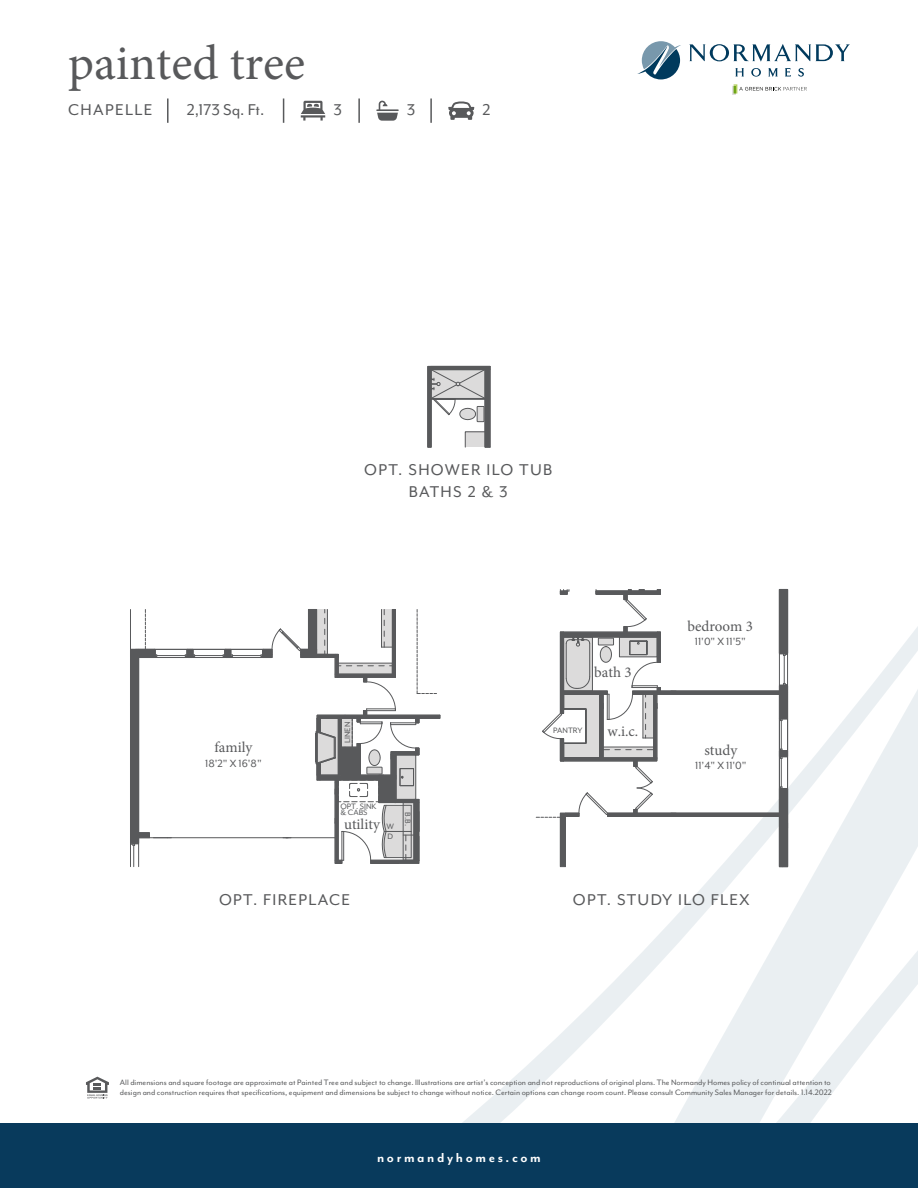
<style>
.page{position:relative;width:918px;height:1188px;background:#fff}
.page>*{position:absolute;margin:0;border:0;box-sizing:border-box;transform-origin:0 0}
.t1{font:49.5px "Minion Pro";color:#58595b}
.t2{font:18px/21.6px "Mr Eaves Mod OT";letter-spacing:.075em;color:#58595b;text-align:center}
.t3{font:15px "Minion Pro";color:#58595b}
.t4{font:700 15px "Mr Eaves Mod OT";letter-spacing:.175em;color:#fff}
.t5{font:12px "Mr Eaves Mod OT";color:#58595b}
.t6{font:9px/6.8px "Mr Eaves Mod OT";color:#58595b}
</style>
<div class="page">
<svg style="left:637px;top:41px;width:44px;height:38px"></svg>
<svg style="left:732px;top:84px;width:75px;height:11px"></svg>
<svg style="left:689px;top:44px;width:161px;height:18px"></svg>
<svg style="left:735px;top:68px;width:9px;height:8px"></svg>
<svg style="left:751px;top:68px;width:10px;height:9px"></svg>
<svg style="left:768px;top:68px;width:10px;height:9px"></svg>
<svg style="left:785px;top:68px;width:6px;height:8px"></svg>
<svg style="left:798px;top:68px;width:6px;height:9px"></svg>
<svg style="left:440px;top:588px;width:478px;height:535px"></svg>
<div style="left:0;top:1123px;width:918px;height:65px;background:#083a5c"></div>
<svg style="left:130px;top:609px;width:310px;height:258px"></svg>
<hr style="left:338px;top:674px;width:58px;height:3px;background:#58595b">
<hr style="left:392px;top:609px;width:4px;height:66px;background:#58595b">
<svg style="left:536px;top:589px;width:252px;height:278px"></svg>
<hr style="left:608px;top:813px;width:172px;height:3px;background:#58595b">
<div style="left:779px;top:789px;width:9px;height:78px;background:#58595b"></div>
<div style="left:779px;top:751px;width:9px;height:6px;background:#58595b"></div>
<div style="left:779px;top:686px;width:9px;height:33px;background:#58595b"></div>
<div style="left:779px;top:589px;width:9px;height:64px;background:#58595b"></div>
<svg style="left:428px;top:370px;width:62px;height:78px"></svg>
<hr style="left:428px;top:366px;width:3px;height:81px;background:#58595b">
<hr style="left:430px;top:366px;width:60px;height:4px;background:#58595b">
<div style="left:485px;top:369px;width:5px;height:78px;background:#58595b"></div>
<svg style="left:86px;top:1077px;width:23px;height:22px"></svg>
<svg style="left:301px;top:101px;width:24px;height:20px"></svg>
<svg style="left:283px;top:98px;width:1px;height:25px"></svg>
<hr style="left:358px;top:98px;width:2px;height:25px;background:#58595b">
<hr style="left:430px;top:98px;width:2px;height:25px;background:#58595b">
<svg style="left:376px;top:101px;width:23px;height:20px"></svg>
<svg style="left:448px;top:101px;width:26px;height:19px"></svg>
<hr style="left:167px;top:98px;width:2px;height:25px;background:#58595b">
<h1 class="t1" style="left:68px;top:30px;width:239px">painted tree</h1>
<h2 class="t2" style="left:68px;top:99px;width:86px">CHAPELLE</h2>
<h2 class="t2" style="left:187px;top:99px;width:79px">2,173 Sq. Ft.</h2>
<h2 class="t2" style="left:333px;top:99px;width:10px">3</h2>
<h2 class="t2" style="left:407px;top:99px;width:10px">3</h2>
<h2 class="t2" style="left:482px;top:99px;width:10px">2</h2>
<h3 class="t3" style="left:214px;top:737px;width:40px">family</h3>
<h3 class="t5" style="left:205px;top:757px;width:58px">18'2" X 16'8"</h3>
<h2 class="t2" style="left:364px;top:459px;width:190px">OPT. SHOWER ILO TUB<br>BATHS 2 &amp; 3</h2>
<p class="t6" style="left:344px;top:743px;width:23px;rotate:-90deg">LINEN</p>
<p class="t6" style="left:341px;top:803px;width:37px">OPT. SINK &amp; CABS</p>
<h3 class="t3" style="left:344px;top:814px;width:37px">utility</h3>
<p class="t6" style="left:387px;top:823px;width:9px">W</p>
<p class="t6" style="left:388px;top:833px;width:7px">D</p>
<p class="t6" style="left:411px;top:812px;width:15px;rotate:90deg">B.B.</p>
<h3 class="t3" style="left:594px;top:662px;width:39px">bath 3</h3>
<p class="t6" style="left:553px;top:727px;width:31px">PANTRY</p>
<h3 class="t3" style="left:608px;top:721px;width:32px">w.i.c.</h3>
<h3 class="t3" style="left:687px;top:616px;width:67px">bedroom 3</h3>
<h3 class="t5" style="left:695px;top:635px;width:52px">11'0" X 11'5"</h3>
<h3 class="t3" style="left:704px;top:740px;width:34px">study</h3>
<h3 class="t5" style="left:695px;top:759px;width:53px">11’4" X 11'0"</h3>
<h2 class="t2" style="left:219px;top:889px;width:132px">OPT. FIREPLACE</h2>
<h2 class="t2" style="left:573px;top:889px;width:178px">OPT. STUDY ILO FLEX</h2>
<p class="t6" style="left:120px;top:1077px;width:714px;line-height:10.8px">All dimensions and square footage are approximate at Painted Tree and subject to change. Illustrations are artist’s conception and not reproductions of original plans. The Normandy Homes policy of continual attention to design and construction requires that specifications, equipment and dimensions be subject to change without notice. Certain options can change room count. Please consult Community Sales Manager for details. 1.14.2022</p>
<h3 class="t4" style="left:377px;top:1149px;width:165px">normandyhomes.com</h3>
</div>
